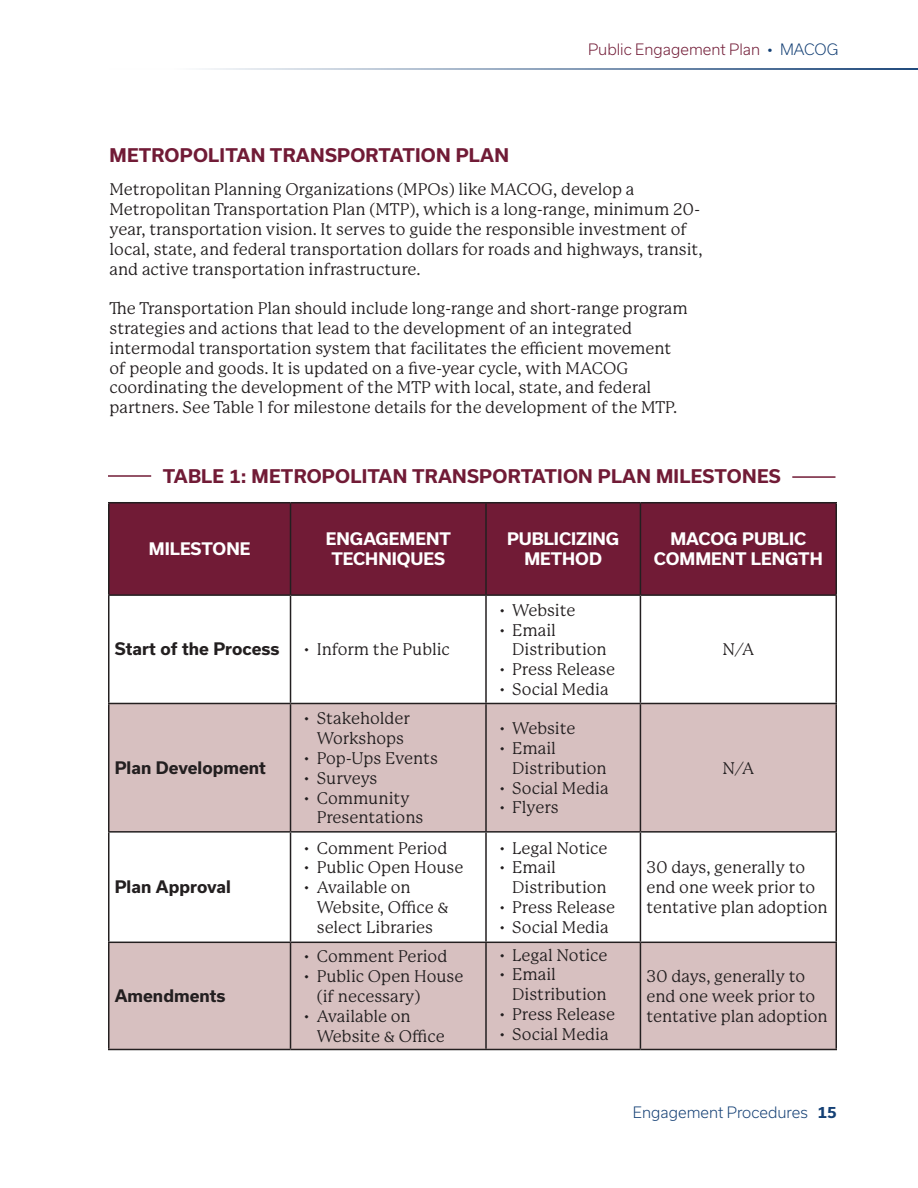
<style>
.page{position:relative;width:918px;height:1188px;background:#fff}
.page>*{position:absolute;margin:0;border:0;box-sizing:border-box;transform-origin:0 0}
.Body_Heading{font:700 18px "Usual";letter-spacing:.015em;color:#711b36}
.Body_Text_Bullets{font:16.5px/19.8px "P22 Mackinac Pro";color:#231f20}
.t1{font:700 16.5px "Usual";color:#fff}
.t2{font:700 16.5px "Usual";color:#231f20}
.t3{font:300 15px "Usual";color:#711b36}
.t4{font:300 15px "Usual";color:#144075}
.t5{font:700 15px "Usual";color:#144075}
.s1{color:#144075}
</style>
<div class="page">
<hr style="left:110px;top:69px;width:808px;height:1px;background:#144075">
<div style="left:110px;top:503px;width:726px;height:91px;background:#711b36"></div>
<svg style="left:110px;top:704px;width:726px;height:345px;fill:#d7c0c0"></svg>
<hr style="left:108px;top:502px;width:183px;height:1px;background:#231f20">
<hr style="left:108px;top:503px;width:2px;height:91px;background:#231f20">
<hr style="left:291px;top:502px;width:195px;height:1px;background:#231f20">
<hr style="left:290px;top:503px;width:1px;height:91px;background:#231f20">
<hr style="left:486px;top:502px;width:154px;height:1px;background:#231f20">
<hr style="left:485px;top:503px;width:2px;height:91px;background:#231f20">
<hr style="left:640px;top:502px;width:197px;height:1px;background:#231f20">
<hr style="left:640px;top:503px;width:1px;height:91px;background:#231f20">
<hr style="left:836px;top:503px;width:1px;height:91px;background:#231f20">
<hr style="left:108px;top:594px;width:183px;height:2px;background:#231f20">
<hr style="left:108px;top:596px;width:2px;height:107px;background:#231f20">
<hr style="left:291px;top:594px;width:195px;height:2px;background:#231f20">
<hr style="left:290px;top:596px;width:1px;height:107px;background:#231f20">
<hr style="left:486px;top:594px;width:154px;height:2px;background:#231f20">
<hr style="left:485px;top:596px;width:2px;height:107px;background:#231f20">
<hr style="left:640px;top:594px;width:197px;height:2px;background:#231f20">
<hr style="left:640px;top:596px;width:1px;height:107px;background:#231f20">
<hr style="left:836px;top:596px;width:1px;height:107px;background:#231f20">
<hr style="left:108px;top:703px;width:183px;height:1px;background:#231f20">
<hr style="left:108px;top:704px;width:2px;height:127px;background:#231f20">
<hr style="left:291px;top:703px;width:195px;height:1px;background:#231f20">
<hr style="left:290px;top:704px;width:1px;height:127px;background:#231f20">
<hr style="left:486px;top:703px;width:154px;height:1px;background:#231f20">
<hr style="left:485px;top:704px;width:2px;height:127px;background:#231f20">
<hr style="left:640px;top:703px;width:197px;height:1px;background:#231f20">
<hr style="left:640px;top:704px;width:1px;height:127px;background:#231f20">
<hr style="left:836px;top:704px;width:1px;height:127px;background:#231f20">
<hr style="left:108px;top:831px;width:183px;height:2px;background:#231f20">
<hr style="left:108px;top:833px;width:2px;height:109px;background:#231f20">
<hr style="left:291px;top:831px;width:195px;height:2px;background:#231f20">
<hr style="left:290px;top:833px;width:1px;height:109px;background:#231f20">
<hr style="left:486px;top:831px;width:154px;height:2px;background:#231f20">
<hr style="left:485px;top:833px;width:2px;height:109px;background:#231f20">
<hr style="left:640px;top:831px;width:197px;height:2px;background:#231f20">
<hr style="left:640px;top:833px;width:1px;height:109px;background:#231f20">
<hr style="left:836px;top:833px;width:1px;height:109px;background:#231f20">
<hr style="left:108px;top:942px;width:183px;height:1px;background:#231f20">
<hr style="left:108px;top:943px;width:2px;height:106px;background:#231f20">
<hr style="left:291px;top:942px;width:195px;height:1px;background:#231f20">
<hr style="left:290px;top:943px;width:1px;height:106px;background:#231f20">
<hr style="left:486px;top:942px;width:154px;height:1px;background:#231f20">
<hr style="left:485px;top:943px;width:2px;height:106px;background:#231f20">
<hr style="left:640px;top:942px;width:197px;height:1px;background:#231f20">
<hr style="left:640px;top:943px;width:1px;height:106px;background:#231f20">
<hr style="left:836px;top:943px;width:1px;height:106px;background:#231f20">
<hr style="left:108px;top:1049px;width:183px;height:1px;background:#231f20">
<hr style="left:291px;top:1049px;width:195px;height:1px;background:#231f20">
<hr style="left:486px;top:1049px;width:154px;height:1px;background:#231f20">
<hr style="left:640px;top:1049px;width:197px;height:1px;background:#231f20">
<hr style="left:792px;top:476px;width:43px;height:2px;background:#711b36">
<hr style="left:108px;top:475px;width:43px;height:2px;background:#711b36">
<p class="t3" style="left:588px;top:41px;width:252px">Public Engagement Plan <span class="s1">• MACOG</span></p>
<p class="Body_Heading" style="left:110px;top:145px;width:401px">METROPOLITAN TRANSPORTATION PLAN</p>
<p class="Body_Text_Bullets" style="left:110px;top:180px;width:595px">Metropolitan Planning Organizations (MPOs) like MACOG, develop a Metropolitan Transportation Plan (MTP), which is a long-range, minimum 20- year, transportation vision. It serves to guide the responsible investment of local, state, and federal transportation dollars for roads and highways, transit, and active transportation infrastructure.</p>
<p class="Body_Text_Bullets" style="left:110px;top:299px;width:580px">The Transportation Plan should include long-range and short-range program strategies and actions that lead to the development of an integrated intermodal transportation system that facilitates the efficient movement of people and goods. It is updated on a five-year cycle, with MACOG coordinating the development of the MTP with local, state, and federal partners. See Table 1 for milestone details for the development of the MTP.</p>
<p class="Body_Heading" style="left:163px;top:466px;width:620px">TABLE 1: METROPOLITAN TRANSPORTATION PLAN MILESTONES</p>
<p class="t1" style="left:149px;top:539px;width:103px">MILESTONE</p>
<p class="t1" style="left:326px;top:530px;width:126px">ENGAGEMENT</p>
<p class="t1" style="left:331px;top:549px;width:115px">TECHNIQUES</p>
<p class="t2" style="left:115px;top:640px;width:166px">Start of the Process</p>
<p class="Body_Text_Bullets" style="left:303px;top:640px;width:148px">• Inform the Public</p>
<p class="t2" style="left:115px;top:758px;width:153px">Plan Development</p>
<p class="t2" style="left:115px;top:878px;width:118px">Plan Approval</p>
<p class="t2" style="left:115px;top:986px;width:112px">Amendments</p>
<p class="Body_Text_Bullets" style="left:303px;top:709px;width:108px;text-align:center">• Stakeholder<br>Workshops</p>
<p class="Body_Text_Bullets" style="left:303px;top:748px;width:136px">• Pop-Ups Events</p>
<p class="Body_Text_Bullets" style="left:303px;top:768px;width:76px">• Surveys</p>
<p class="Body_Text_Bullets" style="left:317px;top:788px;width:108px;text-indent:-14px">• Community<br>Presentations</p>
<p class="Body_Text_Bullets" style="left:303px;top:838px;width:146px">• Comment Period</p>
<p class="Body_Text_Bullets" style="left:303px;top:858px;width:162px">• Public Open House</p>
<p class="Body_Text_Bullets" style="left:317px;top:878px;width:134px;text-indent:-14px">• Available on<br>Website, Office &amp; select Libraries</p>
<p class="Body_Text_Bullets" style="left:303px;top:947px;width:146px">• Comment Period</p>
<p class="Body_Text_Bullets" style="left:317px;top:967px;width:148px;text-indent:-14px">• Public Open House (if necessary)</p>
<p class="Body_Text_Bullets" style="left:317px;top:1006px;width:129px;text-indent:-14px">• Available on<br>Website &amp; Office</p>
<p class="t1" style="left:507px;top:530px;width:114px">PUBLICIZING</p>
<p class="t1" style="left:524px;top:549px;width:79px">METHOD</p>
<p class="Body_Text_Bullets" style="left:499px;top:600px;width:78px">• Website</p>
<p class="Body_Text_Bullets" style="left:512px;top:620px;width:96px;text-indent:-14px">• Email<br>Distribution</p>
<p class="Body_Text_Bullets" style="left:499px;top:660px;width:118px">• Press Release</p>
<p class="Body_Text_Bullets" style="left:499px;top:680px;width:111px">• Social Media</p>
<p class="Body_Text_Bullets" style="left:499px;top:719px;width:78px">• Website</p>
<p class="Body_Text_Bullets" style="left:512px;top:739px;width:96px;text-indent:-14px">• Email<br>Distribution</p>
<p class="Body_Text_Bullets" style="left:499px;top:778px;width:111px">• Social Media</p>
<p class="Body_Text_Bullets" style="left:499px;top:798px;width:61px">• Flyers</p>
<p class="Body_Text_Bullets" style="left:499px;top:838px;width:110px">• Legal Notice</p>
<p class="Body_Text_Bullets" style="left:512px;top:858px;width:96px;text-indent:-14px">• Email<br>Distribution</p>
<p class="Body_Text_Bullets" style="left:499px;top:898px;width:118px">• Press Release</p>
<p class="Body_Text_Bullets" style="left:499px;top:917px;width:111px">• Social Media</p>
<p class="Body_Text_Bullets" style="left:499px;top:945px;width:110px">• Legal Notice</p>
<p class="Body_Text_Bullets" style="left:512px;top:965px;width:96px;text-indent:-14px">• Email<br>Distribution</p>
<p class="Body_Text_Bullets" style="left:499px;top:1005px;width:118px">• Press Release</p>
<p class="Body_Text_Bullets" style="left:499px;top:1024px;width:111px">• Social Media</p>
<p class="t1" style="left:670px;top:530px;width:137px">MACOG PUBLIC</p>
<p class="t1" style="left:654px;top:549px;width:170px">COMMENT LENGTH</p>
<p class="Body_Text_Bullets" style="left:722px;top:640px;width:33px">N/A</p>
<p class="Body_Text_Bullets" style="left:722px;top:758px;width:33px">N/A</p>
<p class="Body_Text_Bullets" style="left:646px;top:858px;width:183px">30 days, generally to end one week prior to tentative plan adoption</p>
<p class="Body_Text_Bullets" style="left:646px;top:967px;width:183px">30 days, generally to end one week prior to tentative plan adoption</p>
<p class="t4" style="left:633px;top:1104px;width:177px">Engagement Procedures</p>
<p class="t5" style="left:818px;top:1104px;width:21px">15</p>
</div>
